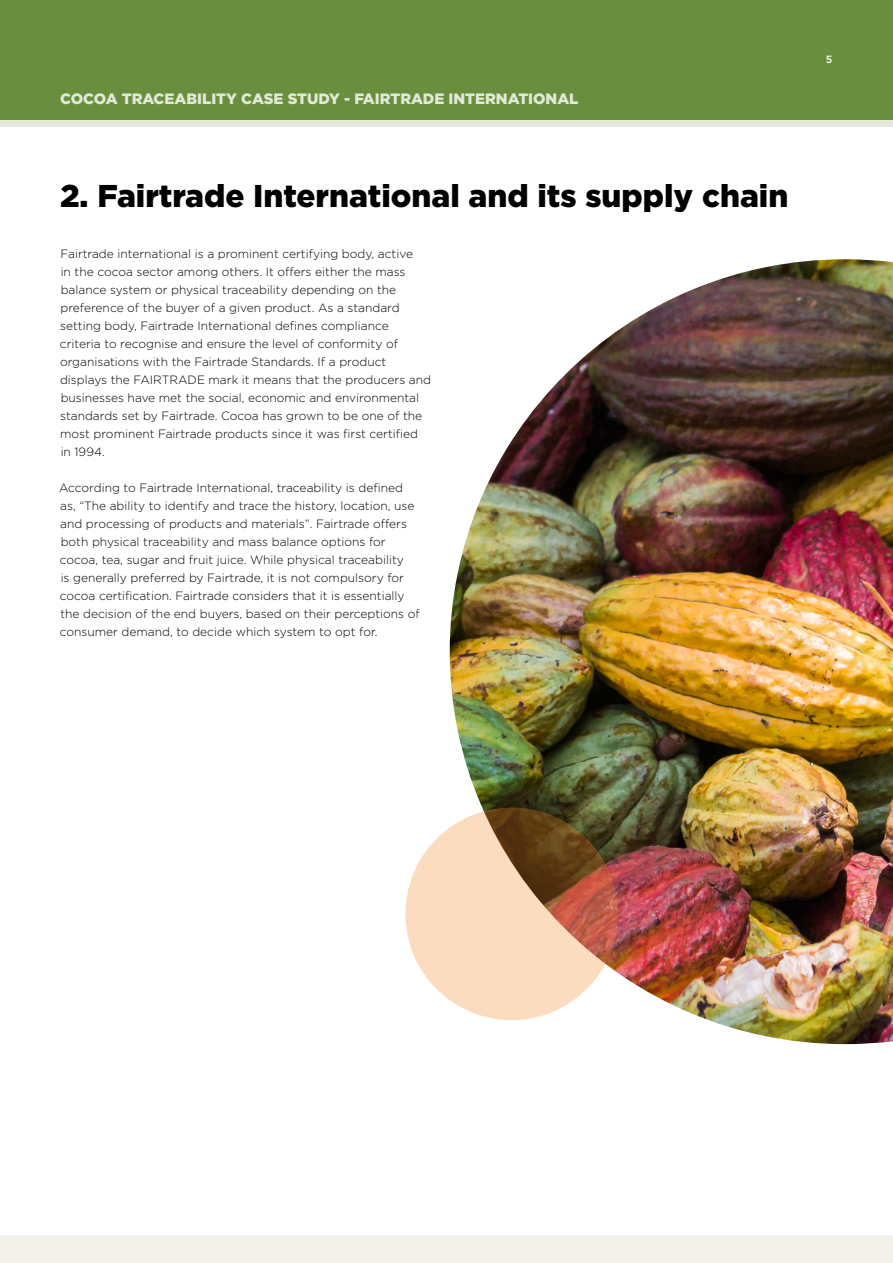
<style>
.page{position:relative;width:893px;height:1263px;background:#fff}
.page>*{position:absolute;margin:0;border:0;box-sizing:border-box;transform-origin:0 0}
.t1{font:900 31.5px "Gotham";color:#000}
.t2{font:900 15px "Gotham";color:#e1e9d8}
.Body{font:300 12px/18px "Gotham";color:#000}
.t3{font:500 10.5px "Gotham";color:#fff}
</style>
<div class="page">
<div style="left:0;top:0;width:893px;height:120px;background:#698f3e"></div>
<div style="left:0;top:120px;width:893px;height:6px;background:#e1e9d8"></div>
<img style="left:450px;top:259px;width:443px;height:785px">
<div style="left:0;top:1236px;width:893px;height:27px;background:#f2f2eb"></div>
<svg style="left:405px;top:807px;width:213px;height:213px;background:#d7af90"></svg>
<p class="t2" style="left:60px;top:88px;width:520px">COCOA TRACEABILITY CASE STUDY - FAIRTRADE INTERNATIONAL</p>
<p class="t1" style="left:60px;top:174px;width:730px">2. Fairtrade International and its supply chain</p>
<p class="Body" style="left:60px;top:244px;width:373px">Fairtrade international is a prominent certifying body, active<br>in the cocoa sector among others. It offers either the mass balance system or physical traceability depending on the preference of the buyer of a given product. As a standard setting body, Fairtrade International defines compliance criteria to recognise and ensure the level of conformity of organisations with the Fairtrade Standards. If a product displays the FAIRTRADE mark it means that the producers and businesses have met the social, economic and environmental standards set by Fairtrade. Cocoa has grown to be one of the most prominent Fairtrade products since it was first certified in 1994.</p>
<p class="Body" style="left:59px;top:478px;width:362px">According to Fairtrade International, traceability is defined as, “The ability to identify and trace the history, location, use and processing of products and materials”. Fairtrade offers both physical traceability and mass balance options for cocoa, tea, sugar and fruit juice. While physical traceability<br>is generally preferred by Fairtrade, it is not compulsory for cocoa certification. Fairtrade considers that it is essentially the decision of the end buyers, based on their perceptions of consumer demand, to decide which system to opt for.</p>
<p class="t3" style="left:826px;top:52px;width:8px">5</p>
</div>
